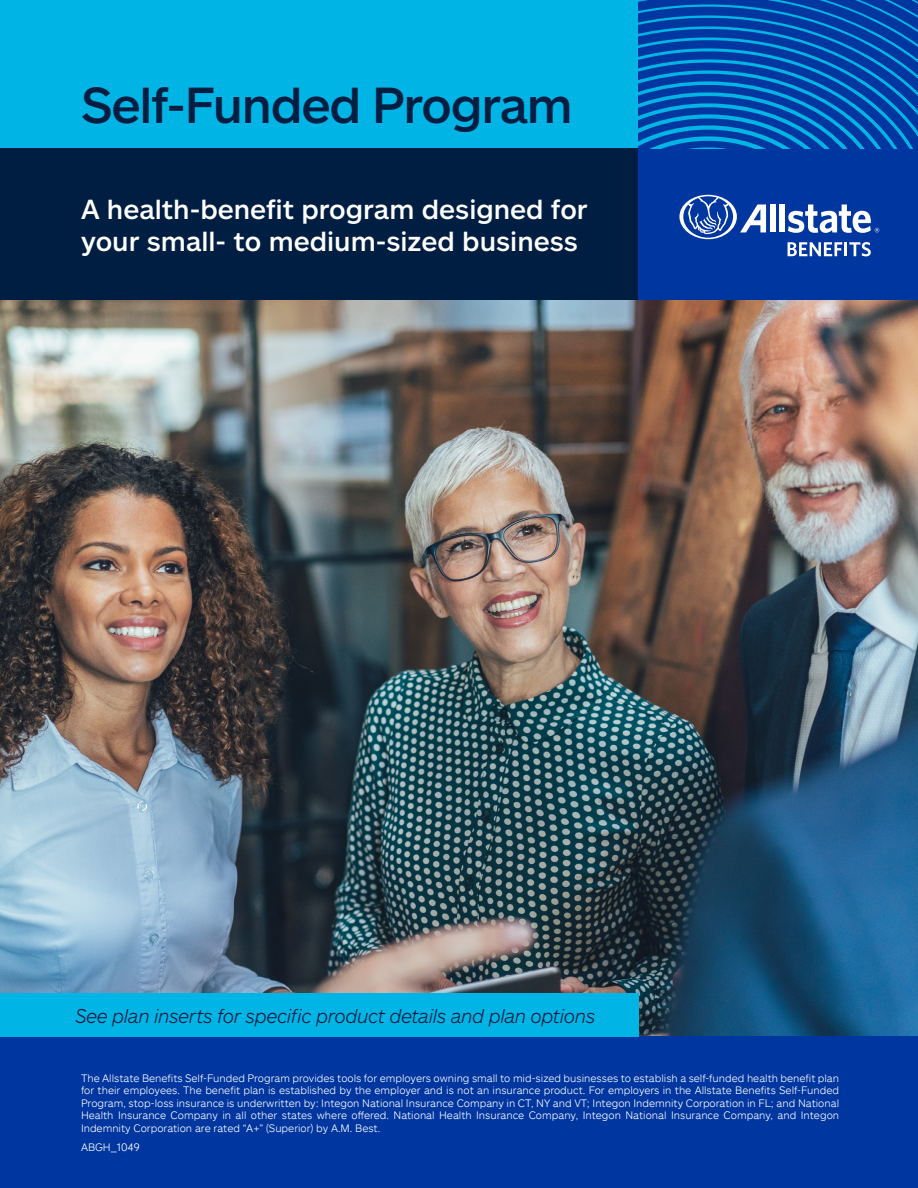
<style>
.page{position:relative;width:918px;height:1188px;background:#fff}
.page>*{position:absolute;margin:0;border:0;box-sizing:border-box;transform-origin:0 0}
.t1{font:500 49.5px "Allstate Sans";letter-spacing:-.025em;color:#001e41}
.t2{font:500 27px/31.5px "Allstate Sans";color:#fff}
.t3{font:italic 300 19.5px "Allstate Sans";letter-spacing:-.025em;color:#001e41}
.t4{font:300 10.5px/12.6px "Allstate Sans W";color:#fff;text-align:justify}
</style>
<div class="page">
<img style="left:0;top:300px;width:918px;height:737px">
<div style="left:0;top:1037px;width:918px;height:151px;background:#0036a0"></div>
<div style="left:0;top:0;width:918px;height:148px;background:#00b5e6"></div>
<div style="left:0;top:148px;width:918px;height:152px;background:#001e41"></div>
<div style="left:638px;top:148px;width:280px;height:152px;background:#0036a0"></div>
<div style="left:770px;top:204px;width:5px;height:28px;background:#fff"></div>
<div style="left:779px;top:204px;width:6px;height:28px;background:#fff"></div>
<svg style="left:788px;top:204px;width:91px;height:29px"></svg>
<svg style="left:679px;top:195px;width:87px;height:44px"></svg>
<svg style="left:788px;top:242px;width:83px;height:14px"></svg>
<svg style="left:638px;top:0;width:280px;height:148px"></svg>
<div style="left:0;top:993px;width:638px;height:44px;background:#00b5e6"></div>
<p class="t1" style="left:81px;top:74px;width:493px">Self-Funded Program</p>
<p class="t2" style="left:81px;top:193px;width:508px">A health-benefit program designed for your small- to medium-sized business</p>
<p class="t3" style="left:75px;top:1003px;width:522px">See plan inserts for specific product details and plan options</p>
<p class="t4" style="left:81px;top:1071px;width:760px">The Allstate Benefits Self-Funded Program provides tools for employers owning small to mid-sized businesses to establish a self-funded health benefit plan for their employees. The benefit plan is established by the employer and is not an insurance product. For employers in the Allstate Benefits Self-Funded Program, stop-loss insurance is underwritten by: Integon National Insurance Company in CT, NY and VT; Integon Indemnity Corporation in FL; and National Health Insurance Company in all other states where offered. National Health Insurance Company, Integon National Insurance Company, and Integon Indemnity Corporation are rated “A+” (Superior) by A.M. Best.</p>
<p class="t4" style="left:81px;top:1141px;width:60px">ABGH_1049</p>
</div>
